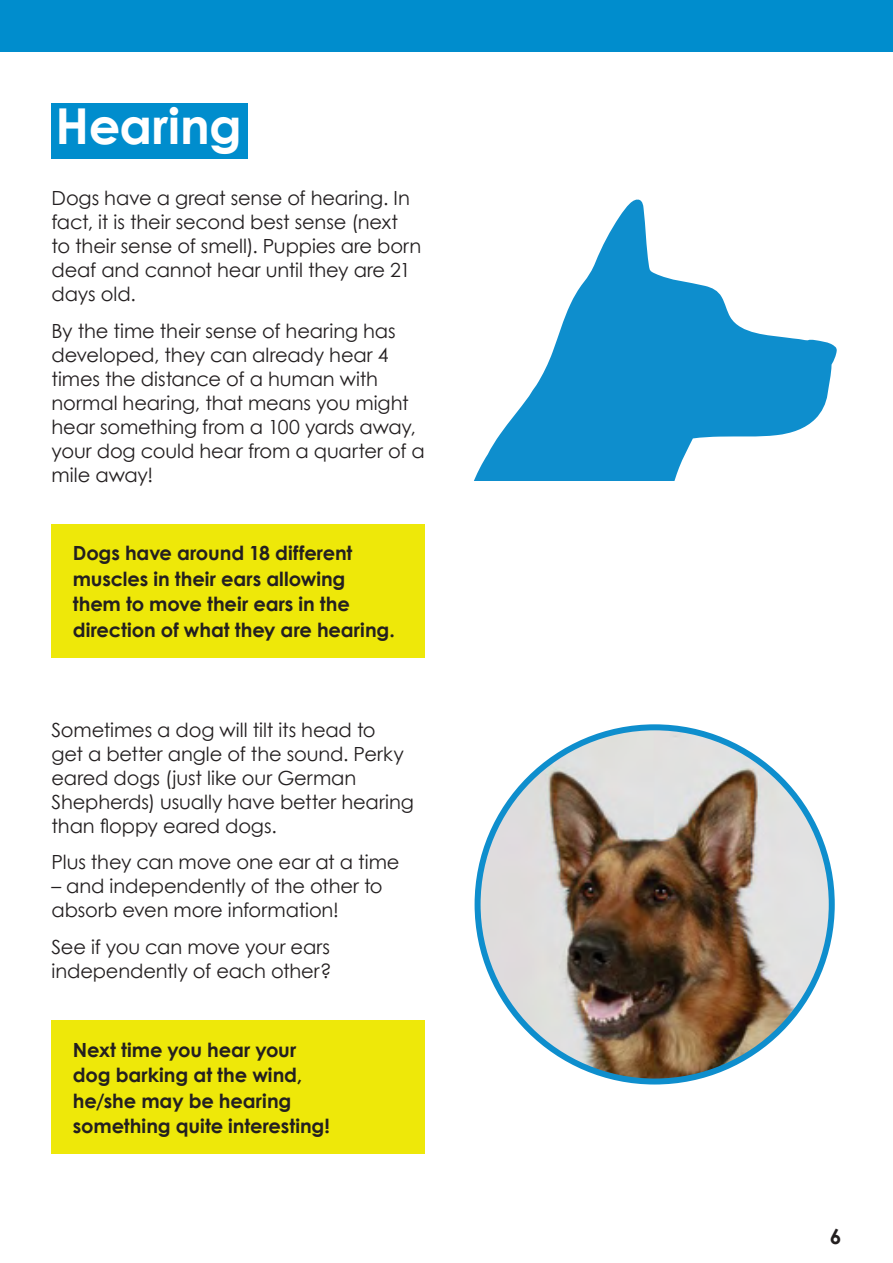
<style>
.page{position:relative;width:893px;height:1263px;background:#fff}
.page>*{position:absolute;margin:0;border:0;box-sizing:border-box;transform-origin:0 0}
.h3d{font:700 49.5px "Century Gothic";letter-spacing:-.01em;color:#fff}
.t1{font:700 21px "Century Gothic";color:#231f20}
.p1{font:19.5px/24px "Century Gothic";letter-spacing:-.01em;color:#231f20}
.p7{font:700 19.5px/25.5px "Century Gothic";letter-spacing:-.005em;color:#231f20}
</style>
<div class="page">
<div style="left:0;top:0;width:893px;height:52px;background:#008dcd"></div>
<div style="left:52px;top:103px;width:196px;height:56px;background:#008dcd"></div>
<div style="left:52px;top:524px;width:373px;height:134px;background:#eee809"></div>
<svg style="left:474px;top:199px;width:363px;height:282px"></svg>
<div style="left:52px;top:1021px;width:373px;height:133px;background:#eee809"></div>
<img style="left:478px;top:727px;width:354px;height:354px;border-radius:177px">
<h3 class="h3d" style="left:56px;top:95px;width:188px">Hearing</h3>
<p class="p1" style="left:52px;top:186px;width:371px">Dogs have a great sense of hearing. In fact, it is their second best sense (next to their sense of smell). Puppies are born deaf and cannot hear until they are 21 days old.</p>
<p class="p1" style="left:52px;top:319px;width:375px">By the time their sense of hearing has developed, they can already hear 4 times the distance of a human with normal hearing, that means you might hear something from a 100 yards away, your dog could hear from a quarter of a mile away!</p>
<p class="p7" style="left:73px;top:540px;width:323px">Dogs have around 18 different muscles in their ears allowing them to move their ears in the direction of what they are hearing.</p>
<p class="p1" style="left:52px;top:717px;width:364px">Sometimes a dog will tilt its head to<br>get a better angle of the sound. Perky eared dogs (just like our German Shepherds) usually have better hearing than floppy eared dogs.</p>
<p class="p1" style="left:52px;top:850px;width:349px">Plus they can move one ear at a time</p>
<p class="p1" style="left:52px;top:874px;width:333px">– and independently of the other to absorb even more information!</p>
<p class="p1" style="left:52px;top:935px;width:281px">See if you can move your ears independently of each other?</p>
<p class="p7" style="left:73px;top:1036px;width:259px">Next time you hear your dog barking at the wind, he/she may be hearing something quite interesting!</p>
<p class="t1" style="left:830px;top:1223px;width:13px">6</p>
</div>
